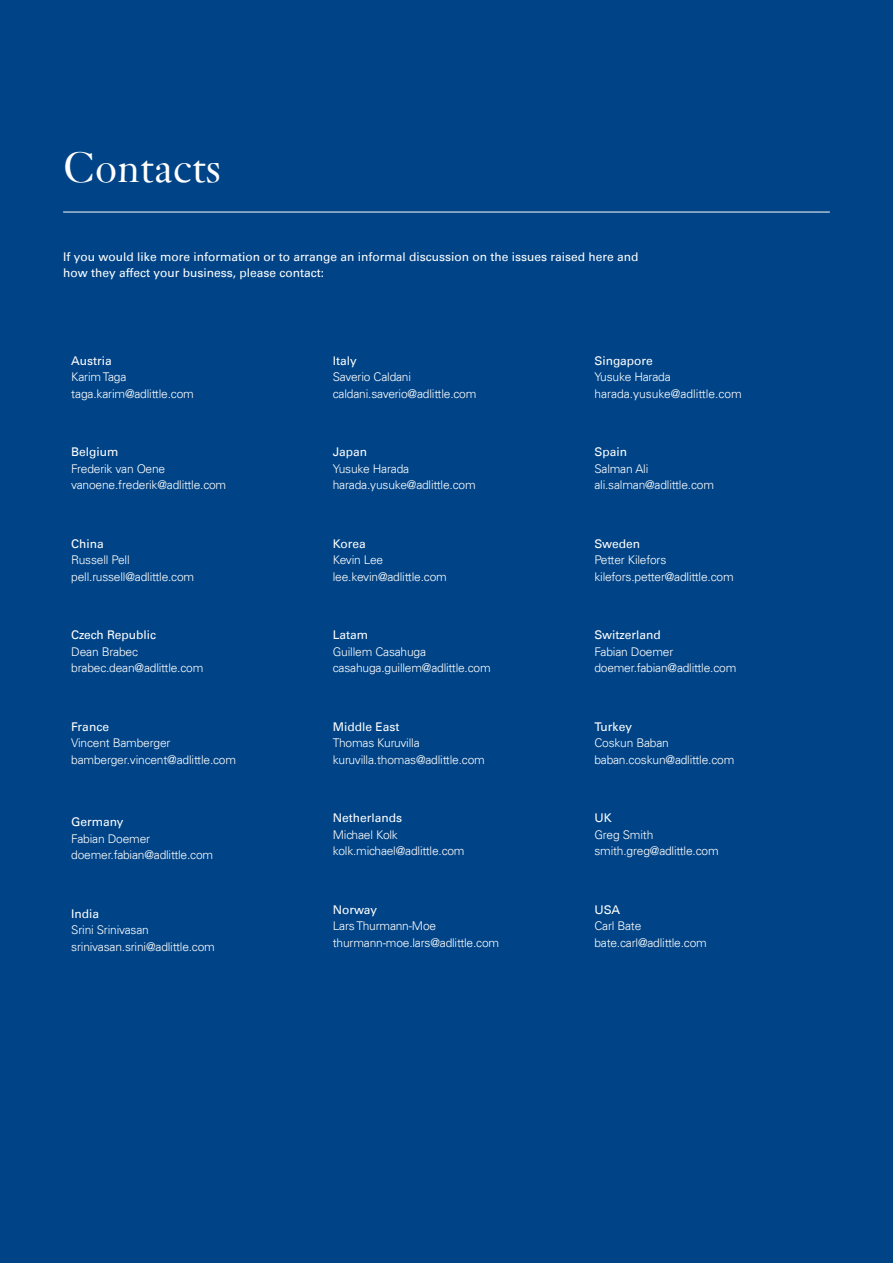
<style>
.page{position:relative;width:893px;height:1263px;background:#004487}
.page>*{position:absolute;margin:0;border:0;box-sizing:border-box;transform-origin:0 0}
.t1{font:45px "Janson";color:#fff}
.t2{font:300 12px/16.5px "Univers LT";letter-spacing:-.015em;color:#fff}
.t3{font:12px/16.5px "Univers LT";color:#fff}
</style>
<div class="page">
<hr style="left:63px;top:212px;width:767px;height:1px;background:#fff">
<h1 class="t1" style="left:63px;top:141px;width:159px">Contacts</h1>
<p class="t3" style="left:63px;top:248px;width:577px">If you would like more information or to arrange an informal discussion on the issues raised here and how they affect your business, please contact:</p>
<p class="t3" style="left:71px;top:352px;width:42px">Austria</p>
<p class="t2" style="left:71px;top:369px;width:124px">Karim Taga taga.karim@adlittle.com</p>
<p class="t3" style="left:71px;top:444px;width:49px">Belgium</p>
<p class="t2" style="left:71px;top:460px;width:157px">Frederik van Oene vanoene.frederik@adlittle.com</p>
<p class="t3" style="left:71px;top:535px;width:34px">China</p>
<p class="t2" style="left:71px;top:552px;width:125px">Russell Pell pell.russell@adlittle.com</p>
<p class="t3" style="left:71px;top:627px;width:86px">Czech Republic</p>
<p class="t2" style="left:71px;top:643px;width:134px">Dean Brabec brabec.dean@adlittle.com</p>
<p class="t3" style="left:71px;top:718px;width:39px">France</p>
<p class="t2" style="left:71px;top:735px;width:166px">Vincent Bamberger bamberger.vincent@adlittle.com</p>
<p class="t3" style="left:71px;top:814px;width:54px">Germany</p>
<p class="t2" style="left:71px;top:830px;width:144px">Fabian Doemer doemer.fabian@adlittle.com</p>
<p class="t3" style="left:71px;top:905px;width:30px">India</p>
<p class="t2" style="left:71px;top:922px;width:145px">Srini Srinivasan srinivasan.srini@adlittle.com</p>
<p class="t3" style="left:333px;top:352px;width:26px">Italy</p>
<p class="t2" style="left:333px;top:369px;width:145px">Saverio Caldani caldani.saverio@adlittle.com</p>
<p class="t3" style="left:333px;top:444px;width:36px">Japan</p>
<p class="t2" style="left:333px;top:460px;width:144px">Yusuke Harada harada.yusuke@adlittle.com</p>
<p class="t3" style="left:333px;top:535px;width:35px">Korea</p>
<p class="t2" style="left:333px;top:552px;width:116px">Kevin Lee lee.kevin@adlittle.com</p>
<p class="t3" style="left:333px;top:627px;width:37px">Latam</p>
<p class="t2" style="left:333px;top:643px;width:159px">Guillem Casahuga casahuga.guillem@adlittle.com</p>
<p class="t3" style="left:333px;top:718px;width:68px">Middle East</p>
<p class="t2" style="left:333px;top:735px;width:154px">Thomas Kuruvilla kuruvilla.thomas@adlittle.com</p>
<p class="t3" style="left:333px;top:810px;width:71px">Netherlands</p>
<p class="t2" style="left:333px;top:826px;width:133px">Michael Kolk kolk.michael@adlittle.com</p>
<p class="t3" style="left:333px;top:901px;width:46px">Norway</p>
<p class="t2" style="left:333px;top:918px;width:168px">Lars Thurmann-Moe thurmann-moe.lars@adlittle.com</p>
<p class="t3" style="left:594px;top:352px;width:60px">Singapore</p>
<p class="t2" style="left:594px;top:369px;width:149px">Yusuke Harada harada.yusuke@adlittle.com</p>
<p class="t3" style="left:594px;top:444px;width:34px">Spain</p>
<p class="t2" style="left:594px;top:460px;width:121px">Salman Ali ali.salman@adlittle.com</p>
<p class="t3" style="left:594px;top:535px;width:47px">Sweden</p>
<p class="t2" style="left:594px;top:552px;width:141px">Petter Kilefors kilefors.petter@adlittle.com</p>
<p class="t3" style="left:594px;top:627px;width:68px">Switzerland</p>
<p class="t2" style="left:594px;top:643px;width:144px">Fabian Doemer doemer.fabian@adlittle.com</p>
<p class="t3" style="left:594px;top:718px;width:39px">Turkey</p>
<p class="t2" style="left:594px;top:735px;width:142px">Coskun Baban baban.coskun@adlittle.com</p>
<p class="t3" style="left:594px;top:810px;width:19px">UK</p>
<p class="t2" style="left:594px;top:826px;width:126px">Greg Smith smith.greg@adlittle.com</p>
<p class="t3" style="left:594px;top:901px;width:27px">USA</p>
<p class="t2" style="left:594px;top:918px;width:114px">Carl Bate bate.carl@adlittle.com</p>
</div>
